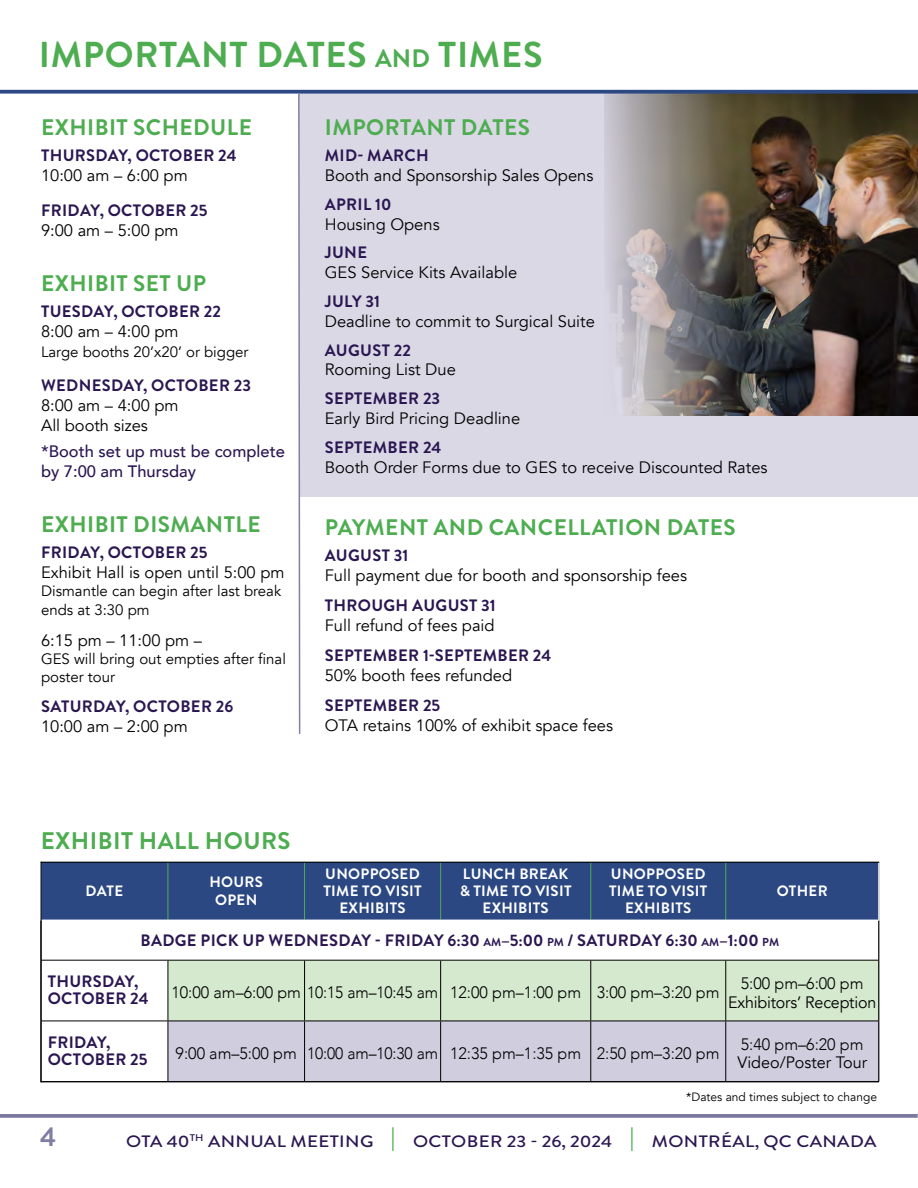
<style>
.page{position:relative;width:918px;height:1188px;background:#fff}
.page>*{position:absolute;margin:0;border:0;box-sizing:border-box;transform-origin:0 0}
.t1{font:700 36px "Brandon Grotesque";letter-spacing:.02em;color:#4dad50}
.t2{font:700 27px "Brandon Grotesque";color:#817ea4}
.t3{font:700 24px "Brandon Grotesque";letter-spacing:.02em;color:#4dad50}
.t4{font:700 22.5px "Brandon Grotesque";letter-spacing:.02em;color:#4dad50}
.t5{font:16.5px/19.8px "Avenir";color:#000}
.t6{font:700 16.5px/17.2px "Brandon Grotesque";letter-spacing:.02em;color:#2a1651}
.t7{font:300 16.5px "Avenir";color:#000}
.t8{font:500 16.5px "Brandon Grotesque";letter-spacing:.02em;color:#2a1651;scale:1.13 1}
.t9{font:500 16.5px/19.8px "Avenir";color:#2a1651}
.t10{font:15px/19.8px "Avenir";color:#000}
.t11{font:700 15px/17.2px "Brandon Grotesque";letter-spacing:.02em;color:#fff;text-align:center}
.t12{font:12px "Avenir";color:#000}
.s1{font-size:25.2px}
.s2{font-size:11.55px}
.s3{font-weight:700;font-size:22.5px;color:#4dad50}
</style>
<div class="page">
<div style="left:300px;top:93px;width:618px;height:404px;background:#dbd8e6"></div>
<svg style="left:0;top:1114px;width:918px;height:4px;background:#8280a5"></svg>
<svg style="left:298px;top:94px;width:3px;height:640px"></svg>
<img style="left:605px;top:94px;width:313px;height:322px">
<svg style="left:0;top:90px;width:918px;height:4px;background:#3a5388"></svg>
<div style="left:42px;top:863px;width:836px;height:57px;background:#2b4883"></div>
<svg style="left:42px;top:959px;width:836px;height:122px"></svg>
<svg style="left:169px;top:961px;width:709px;height:120px;background:#d0d9d4"></svg>
<hr style="left:40px;top:920px;width:1px;height:40px;background:#000">
<hr style="left:878px;top:920px;width:1px;height:40px;background:#000">
<hr style="left:40px;top:960px;width:128px;height:1px;background:#000">
<hr style="left:40px;top:961px;width:1px;height:60px;background:#000">
<hr style="left:168px;top:960px;width:137px;height:1px;background:#000">
<hr style="left:168px;top:961px;width:1px;height:60px;background:#000">
<hr style="left:305px;top:960px;width:136px;height:1px;background:#000">
<hr style="left:304px;top:961px;width:1px;height:60px;background:#000">
<hr style="left:441px;top:960px;width:150px;height:1px;background:#000">
<hr style="left:440px;top:961px;width:1px;height:60px;background:#000">
<hr style="left:591px;top:960px;width:135px;height:1px;background:#000">
<hr style="left:590px;top:961px;width:1px;height:60px;background:#000">
<hr style="left:726px;top:960px;width:153px;height:1px;background:#000">
<hr style="left:725px;top:961px;width:1px;height:60px;background:#000">
<hr style="left:878px;top:961px;width:1px;height:60px;background:#000">
<hr style="left:40px;top:1021px;width:128px;height:1px;background:#000">
<hr style="left:40px;top:1021px;width:1px;height:60px;background:#000">
<hr style="left:168px;top:1021px;width:137px;height:1px;background:#000">
<hr style="left:168px;top:1021px;width:1px;height:60px;background:#000">
<hr style="left:305px;top:1021px;width:136px;height:1px;background:#000">
<hr style="left:304px;top:1021px;width:1px;height:60px;background:#000">
<hr style="left:441px;top:1021px;width:150px;height:1px;background:#000">
<hr style="left:440px;top:1021px;width:1px;height:60px;background:#000">
<hr style="left:591px;top:1021px;width:135px;height:1px;background:#000">
<hr style="left:590px;top:1021px;width:1px;height:60px;background:#000">
<hr style="left:726px;top:1021px;width:153px;height:1px;background:#000">
<hr style="left:725px;top:1021px;width:1px;height:60px;background:#000">
<hr style="left:878px;top:1021px;width:1px;height:60px;background:#000">
<hr style="left:40px;top:1081px;width:128px;height:1px;background:#000">
<hr style="left:168px;top:862px;width:1px;height:58px;background:#4dad50">
<hr style="left:304px;top:862px;width:1px;height:58px;background:#4dad50">
<hr style="left:440px;top:862px;width:1px;height:58px;background:#4dad50">
<hr style="left:590px;top:862px;width:1px;height:58px;background:#4dad50">
<hr style="left:725px;top:862px;width:1px;height:58px;background:#4dad50">
<hr style="left:40px;top:920px;width:128px;height:1px;background:#fff">
<hr style="left:726px;top:920px;width:153px;height:1px;background:#fff">
<hr style="left:41px;top:862px;width:838px;height:1px;background:#000">
<hr style="left:41px;top:1081px;width:838px;height:1px;background:#000">
<hr style="left:41px;top:862px;width:1px;height:220px;background:#000">
<h1 class="t1" style="left:39px;top:29px;width:505px">IMPORTANT DATES <span class="s1">AND</span> TIMES</h1>
<h3 class="t4" style="left:41px;top:112px;width:212px">EXHIBIT SCHEDULE</h3>
<p class="t6" style="left:41px;top:147px;width:197px">THURSDAY, OCTOBER 24</p>
<p class="t5" style="left:41px;top:166px;width:148px">10:00 am – 6:00 pm</p>
<p class="t6" style="left:41px;top:202px;width:168px">FRIDAY, OCTOBER 25</p>
<p class="t5" style="left:41px;top:220px;width:139px">9:00 am – 5:00 pm</p>
<h3 class="t4" style="left:41px;top:268px;width:167px">EXHIBIT SET UP</h3>
<p class="t6" style="left:41px;top:303px;width:181px">TUESDAY, OCTOBER 22</p>
<p class="t5" style="left:41px;top:322px;width:139px">8:00 am – 4:00 pm</p>
<p class="t10" style="left:41px;top:342px;width:209px">Large booths 20’x20’ or bigger</p>
<p class="t6" style="left:41px;top:377px;width:211px">WEDNESDAY, OCTOBER 23</p>
<p class="t5" style="left:41px;top:396px;width:139px">8:00 am – 4:00 pm<br>All booth sizes</p>
<p class="t9" style="left:41px;top:440px;width:245px">*Booth set up must be complete by 7:00 am Thursday</p>
<h3 class="t4" style="left:41px;top:509px;width:221px">EXHIBIT DISMANTLE</h3>
<p class="t6" style="left:41px;top:544px;width:168px">FRIDAY, OCTOBER 25</p>
<p class="t5" style="left:41px;top:562px;width:245px">Exhibit Hall is open until 5:00 pm</p>
<p class="t10" style="left:41px;top:581px;width:242px">Dismantle can begin after last break ends at 3:30 pm</p>
<p class="t5" style="left:41px;top:631px;width:163px">6:15 pm – 11:00 pm –</p>
<p class="t10" style="left:41px;top:650px;width:246px;line-height:18px">GES will bring out empties after final poster tour</p>
<p class="t6" style="left:41px;top:698px;width:194px">SATURDAY, OCTOBER 26</p>
<p class="t5" style="left:41px;top:717px;width:148px">10:00 am – 2:00 pm</p>
<h3 class="t4" style="left:325px;top:112px;width:207px">IMPORTANT DATES</h3>
<p class="t6" style="left:325px;top:147px;width:106px">MID- MARCH</p>
<p class="t5" style="left:325px;top:166px;width:270px">Booth and Sponsorship Sales Opens</p>
<p class="t6" style="left:325px;top:196px;width:68px">APRIL 10</p>
<p class="t5" style="left:325px;top:214px;width:116px">Housing Opens</p>
<p class="t6" style="left:325px;top:244px;width:44px">JUNE</p>
<p class="t5" style="left:325px;top:263px;width:194px">GES Service Kits Available</p>
<p class="t6" style="left:325px;top:293px;width:57px">JULY 31</p>
<p class="t5" style="left:325px;top:312px;width:272px">Deadline to commit to Surgical Suite</p>
<p class="t6" style="left:325px;top:342px;width:88px">AUGUST 22</p>
<p class="t5" style="left:325px;top:360px;width:133px">Rooming List Due</p>
<p class="t6" style="left:325px;top:390px;width:117px">SEPTEMBER 23</p>
<p class="t5" style="left:325px;top:409px;width:197px">Early Bird Pricing Deadline</p>
<p class="t6" style="left:325px;top:439px;width:118px">SEPTEMBER 24</p>
<p class="t5" style="left:325px;top:457px;width:444px">Booth Order Forms due to GES to receive Discounted Rates</p>
<h3 class="t4" style="left:325px;top:512px;width:412px">PAYMENT AND CANCELLATION DATES</h3>
<p class="t6" style="left:325px;top:547px;width:85px">AUGUST 31</p>
<p class="t5" style="left:325px;top:566px;width:364px">Full payment due for booth and sponsorship fees</p>
<p class="t6" style="left:325px;top:597px;width:172px">THROUGH AUGUST 31</p>
<p class="t5" style="left:325px;top:616px;width:171px">Full refund of fees paid</p>
<p class="t6" style="left:325px;top:647px;width:228px">SEPTEMBER 1-SEPTEMBER 24</p>
<p class="t5" style="left:325px;top:666px;width:189px">50% booth fees refunded</p>
<p class="t6" style="left:325px;top:697px;width:117px">SEPTEMBER 25</p>
<p class="t5" style="left:325px;top:716px;width:290px">OTA retains 100% of exhibit space fees</p>
<h3 class="t3" style="left:41px;top:824px;width:251px">EXHIBIT HALL HOURS</h3>
<p class="t11" style="left:86px;top:883px;width:39px">DATE</p>
<p class="t11" style="left:209px;top:874px;width:55px">HOURS<br>OPEN</p>
<p class="t11" style="left:323px;top:865px;width:100px">UNOPPOSED<br>TIME TO VISIT<br>EXHIBITS</p>
<p class="t11" style="left:460px;top:865px;width:113px">LUNCH BREAK &amp; TIME TO VISIT<br>EXHIBITS</p>
<p class="t11" style="left:609px;top:865px;width:100px">UNOPPOSED<br>TIME TO VISIT<br>EXHIBITS</p>
<p class="t11" style="left:777px;top:883px;width:52px">OTHER</p>
<p class="t6" style="left:141px;top:932px;width:640px">BADGE PICK UP WEDNESDAY - FRIDAY 6:30 <span class="s2">AM</span>–5:00 <span class="s2">PM</span> / SATURDAY 6:30 <span class="s2">AM</span>–1:00 <span class="s2">PM</span></p>
<p class="t6" style="left:48px;top:973px;width:102px">THURSDAY,<br>OCTOBER 24</p>
<p class="t7" style="left:171px;top:983px;width:550px">10:00 am–6:00 pm 10:15 am–10:45 am 12:00 pm–1:00 pm 3:00 pm–3:20 pm</p>
<p class="t7" style="left:741px;top:973px;width:124px">5:00 pm–6:00 pm</p>
<p class="t5" style="left:728px;top:992px;width:150px">Exhibitors’ Reception</p>
<p class="t6" style="left:48px;top:1034px;width:101px">FRIDAY,<br>OCTOBER 25</p>
<p class="t7" style="left:176px;top:1044px;width:545px">9:00 am–5:00 pm 10:00 am–10:30 am 12:35 pm–1:35 pm 2:50 pm–3:20 pm</p>
<p class="t7" style="left:741px;top:1034px;width:124px">5:40 pm–6:20 pm</p>
<p class="t5" style="left:737px;top:1053px;width:131px">Video/Poster Tour</p>
<p class="t12" style="left:686px;top:1089px;width:192px">*Dates and times subject to change</p>
<h2 class="t2" style="left:40px;top:1118px;width:18px">4</h2>
<p class="t8" style="left:126px;top:1129px;width:666px">OTA 40<sup>TH</sup> ANNUAL MEETING <span class="s3">|</span> OCTOBER 23 - 26, 2024 <span class="s3">|</span> MONTRÉAL, QC CANADA</p>
</div>
